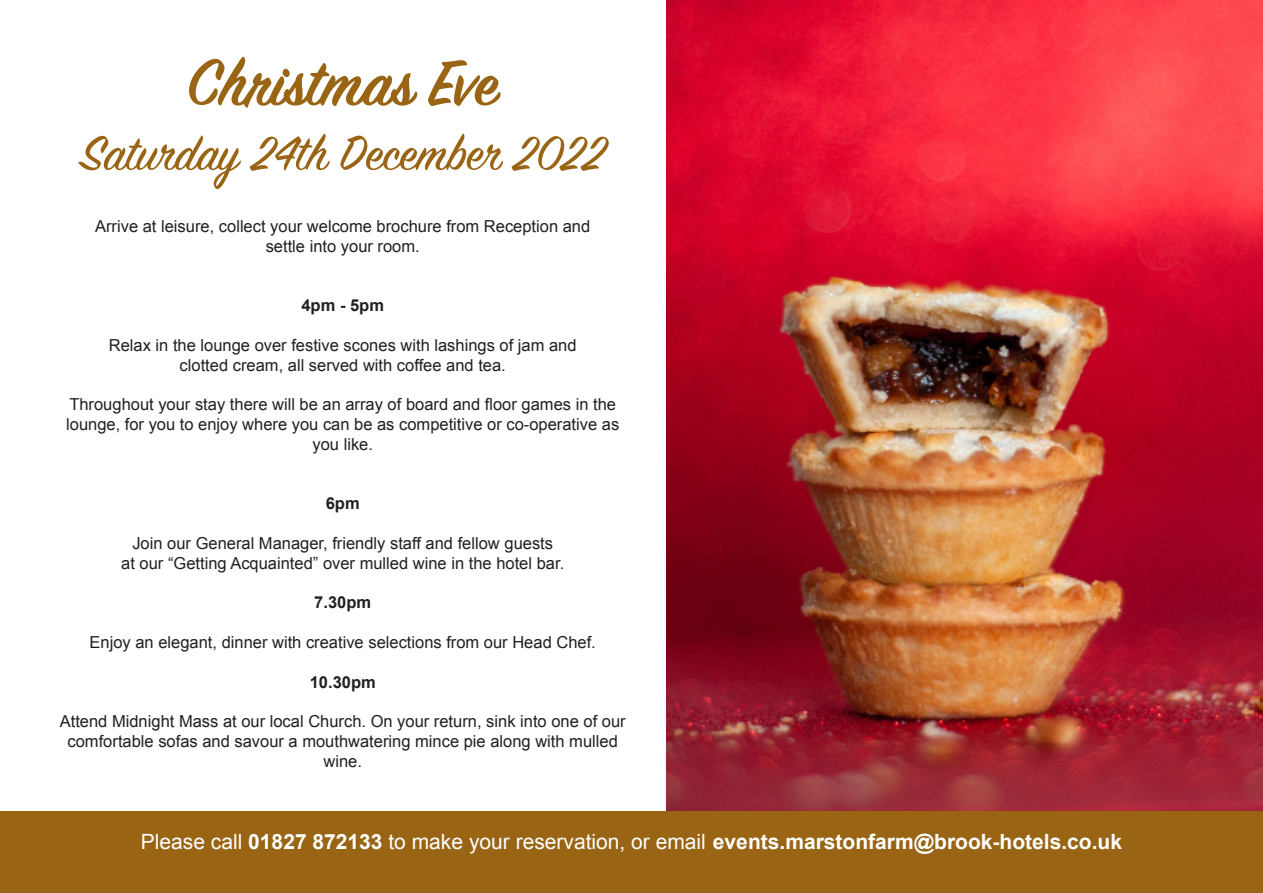
<style>
.page{position:relative;width:1263px;height:893px;background:#fff}
.page>*{position:absolute;margin:0;border:0;box-sizing:border-box;transform-origin:0 0}
.t1{font:600 72px "Sign Painter House Script";color:#996515}
.t2{font:54px "Sign Painter House Script";color:#996515}
.t3{font:700 21px "Arial";color:#fff}
.t4{font:16.5px/19.8px "Arial";color:#231f20;text-align:center}
.t5{font:700 16.5px "Arial";color:#231f20}
.s1{font-weight:400}
</style>
<div class="page">
<img style="left:666px;top:0;width:597px;height:811px">
<div style="left:0;top:811px;width:1263px;height:82px;background:#996515"></div>
<p class="t1" style="left:187px;top:39px;width:312px">Christmas Eve</p>
<p class="t2" style="left:81px;top:120px;width:526px">Saturday 24th December 2022</p>
<p class="t4" style="left:95px;top:217px;width:497px">Arrive at leisure, collect your welcome brochure from Reception and</p>
<p class="t4" style="left:266px;top:236px;width:156px">settle into your room.</p>
<p class="t5" style="left:301px;top:295px;width:84px">4pm - 5pm</p>
<p class="t4" style="left:109px;top:335px;width:469px">Relax in the lounge over festive scones with lashings of jam and</p>
<p class="t4" style="left:180px;top:355px;width:328px">clotted cream, all served with coffee and tea.</p>
<p class="t4" style="left:69px;top:395px;width:548px">Throughout your stay there will be an array of board and floor games in the</p>
<p class="t4" style="left:66px;top:415px;width:555px">lounge, for you to enjoy where you can be as competitive or co-operative as you like.</p>
<p class="t5" style="left:326px;top:493px;width:35px">6pm</p>
<p class="t4" style="left:132px;top:533px;width:422px">Join our General Manager, friendly staff and fellow guests</p>
<p class="t4" style="left:121px;top:553px;width:445px">at our “Getting Acquainted” over mulled wine in the hotel bar.</p>
<p class="t5" style="left:314px;top:592px;width:58px">7.30pm</p>
<p class="t4" style="left:90px;top:632px;width:508px">Enjoy an elegant, dinner with creative selections from our Head Chef.</p>
<p class="t5" style="left:310px;top:671px;width:68px">10.30pm</p>
<p class="t4" style="left:60px;top:712px;width:567px">Attend Midnight Mass at our local Church. On your return, sink into one of our comfortable sofas and savour a mouthwatering mince pie along with mulled wine.</p>
<p class="t3" style="left:141px;top:828px;width:983px"><span class="s1">Please call</span> 01827 872133 <span class="s1">to make your reservation, or email</span> events.marstonfarm@brook-hotels.co.uk</p>
</div>
